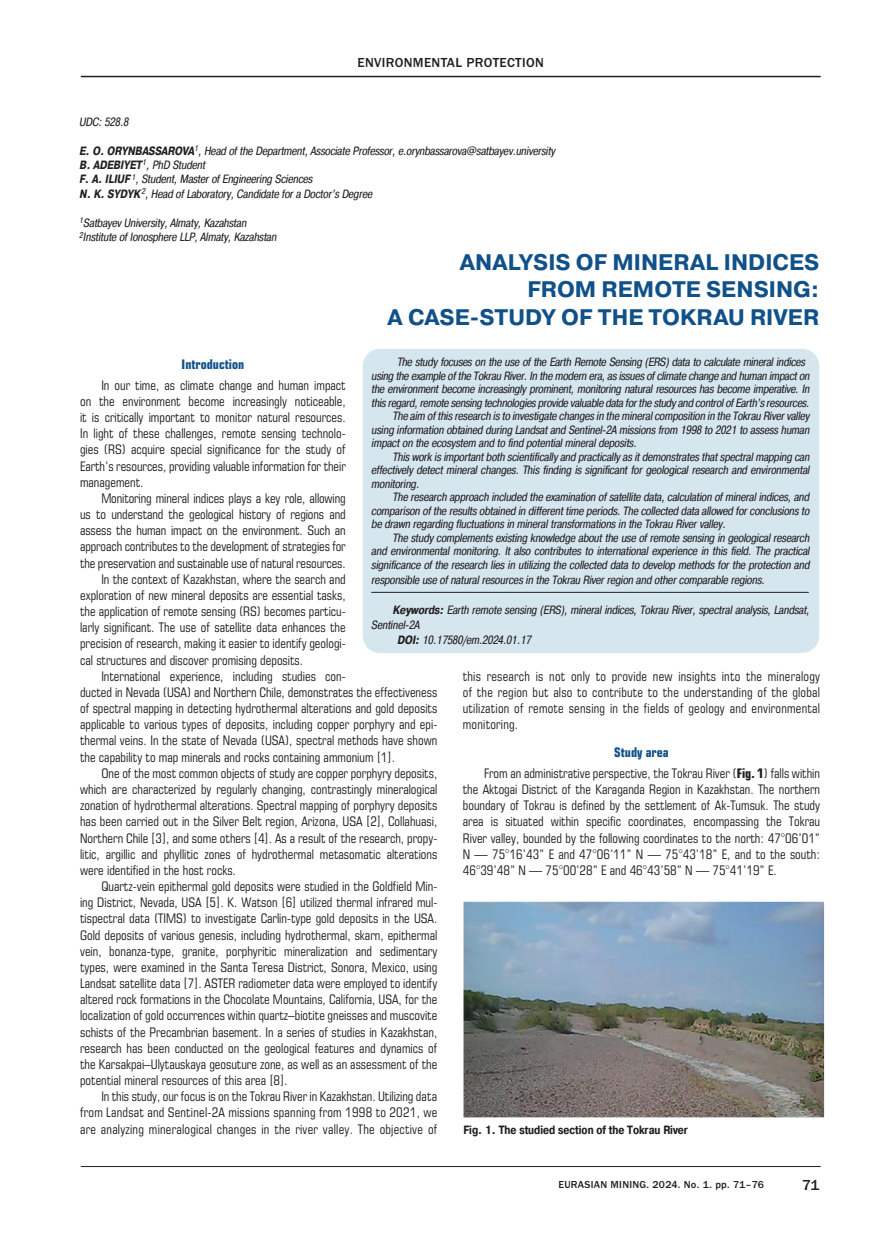
<style>
.page{position:relative;width:893px;height:1234px;background:#fff}
.page>*{position:absolute;margin:0;border:0;box-sizing:border-box;transform-origin:0 0}
.t1{font:700 22.5px/27px "Pragmatica C";color:#115189;text-align:right}
.t2{font:500 15px "Franklin Gothic";color:#231f20}
.t3{font:500 13.5px "Franklin Gothic";letter-spacing:.025em;color:#231f20}
.t4{font:12.75px/16.2px "Europe Cond";color:#231f20;text-align:justify}
.t5{font:12.75px "Europe Cond";letter-spacing:.02em;color:#231f20}
.t6{font:700 12.75px "Europe Cond";color:#115189}
.t7{font:italic 12px/14.4px "Pragmatica Cond C";color:#231f20}
.t8{font:700 12px "Pragmatica Cond C";color:#231f20}
.t9{font:500 10.5px "Franklin Gothic";letter-spacing:.025em;color:#231f20}
.s1{font-weight:700}
.s2{font-weight:700;color:#115189}
</style>
<div class="page">
<hr style="left:81px;top:76px;width:740px;height:1px;background:#231f20">
<hr style="left:81px;top:1165px;width:740px;height:1px;background:#231f20">
<div style="left:363px;top:349px;width:456px;height:303px;background:#d5e6ef;border-radius:17px"></div>
<hr style="left:371px;top:592px;width:438px;height:1px;background:#231f20">
<img style="left:463px;top:901px;width:361px;height:216px">
<p class="t3" style="left:358px;top:58px;width:188px">ENVIRONMENTAL PROTECTION</p>
<p class="t7" style="left:79px;top:115px;width:52px">UDC: 528.8</p>
<p class="t7" style="left:79px;top:144px;width:477px"><span class="s1">E. O. ORYNBASSAROVA</span><sup>1</sup>, Head of the Department, Associate Professor, e.orynbassarova@satbayev.university <span class="s1">B. ADEBIYET</span> <sup>1</sup>, PhD Student<br><span class="s1">F. A. ILIUF</span> <sup>1</sup>, Student, Master of Engineering Sciences<br><span class="s1">N. K. SYDYK</span> <sup>2</sup>, Head of Laboratory, Candidate for a Doctor’s Degree</p>
<p class="t7" style="left:79px;top:216px;width:200px"><sup>1</sup>Satbayev University , Almaty , Kazahstan<br><sup>2</sup>Institute of Ionosphere LLP, Almaty, Kazahstan</p>
<h1 class="t1" style="left:388px;top:251px;width:433px">ANALYSIS OF MINERAL INDICES<br>FROM REMOTE SENSING:<br>A CASE-STUDY OF THE TOKRAU RIVER</h1>
<p class="t7" style="left:397px;top:356px;width:411px">The study focuses on the use of the Earth Remote Sensing (ERS) data to calculate mineral indices</p>
<p class="t7" style="left:371px;top:369px;width:441px">using the example of the Tokrau River.In the modern era,as issues of climate change and human impacton</p>
<p class="t7" style="left:371px;top:383px;width:441px">the environment become increasingly prominent, monitoring natural resources has become imperative. In</p>
<p class="t7" style="left:371px;top:396px;width:441px">this regard,remote sensing technologies provide valuable data forthe study and controlof Earth’s resources.</p>
<p class="t7" style="left:392px;top:410px;width:418px">The aim of this research is to investigate changes in the mineralcomposition in the Tokrau Rivervalley</p>
<p class="t7" style="left:371px;top:423px;width:441px">using information obtained during Landsat and Sentinel-2A missions from 1998 to 2021 to assess human</p>
<p class="t7" style="left:371px;top:437px;width:269px">impact on the ecosystem and to find potential mineral deposits.</p>
<p class="t7" style="left:392px;top:450px;width:420px">This work is importantboth scientifically and practically as itdemonstrates thatspectralmapping can</p>
<p class="t7" style="left:371px;top:464px;width:441px">effectively detect mineral changes. This finding is significant for geological research and environmental</p>
<p class="t7" style="left:371px;top:477px;width:51px">monitoring.</p>
<p class="t7" style="left:392px;top:491px;width:420px">The research approach included the examination of satellite data, calculation of mineral indices, and</p>
<p class="t7" style="left:371px;top:504px;width:441px">comparison of the results obtained in different time periods. The collected data allowed for conclusions to</p>
<p class="t7" style="left:371px;top:518px;width:358px">be drawn regarding fluctuations in mineral transformations in the Tokrau River valley .</p>
<p class="t7" style="left:392px;top:531px;width:420px">The study complements existing knowledge about the use of remote sensing in geological research</p>
<p class="t7" style="left:371px;top:545px;width:441px">and environmental monitoring. It also contributes to international experience in this field. The practical</p>
<p class="t7" style="left:371px;top:558px;width:441px">significance of the research lies in utilizing the collected data to develop methods for the protection and</p>
<p class="t7" style="left:371px;top:573px;width:397px">responsible use of natural resources in the Tokrau River region and other comparable regions.</p>
<p class="t7" style="left:392px;top:603px;width:420px"><span class="s1">Keywords:</span> Earth remote sensing (ERS), mineral indices, Tokrau River, spectral analysis, Landsat,</p>
<p class="t7" style="left:371px;top:618px;width:50px">Sentinel-2A</p>
<p class="t7" style="left:397px;top:633px;width:136px"><span class="s1">DOI:</span> 10.17580/em.2024.01.17</p>
<p class="t6" style="left:182px;top:359px;width:64px">Introduction</p>
<p class="t4" style="left:80px;top:378px;width:267px;text-indent:21px">In our time, as climate change and human impact on the environment become increasingly noticeable, it is critically important to monitor natural resources.<br>In light of these challenges, remote sensing technolo&shy;gies (RS) acquire special significance for the study of Earth’s resources, providing valuable information for their ma nagement.</p>
<p class="t4" style="left:101px;top:491px;width:246px">Monitoring mineral indices plays a key role, allowing</p>
<p class="t4" style="left:80px;top:507px;width:267px">us to understand the geological history of regions and</p>
<p class="t4" style="left:80px;top:523px;width:267px">assess the human impact on the environment. Such an</p>
<p class="t4" style="left:80px;top:539px;width:267px">approach contributes to the development of strategies for</p>
<p class="t4" style="left:80px;top:555px;width:267px">the preservation and sustainable use of natural resources.</p>
<p class="t4" style="left:101px;top:572px;width:246px">In the context of Kazakhstan, where the search and</p>
<p class="t4" style="left:80px;top:588px;width:267px">exploration of new mineral deposits are essential tasks,</p>
<p class="t4" style="left:80px;top:604px;width:267px">the application of remote sensing (RS) becomes particu-</p>
<p class="t4" style="left:80px;top:620px;width:267px">larly significant. The use of satellite data enhances the</p>
<p class="t4" style="left:80px;top:636px;width:267px">precision of research, making it easier to identify geologi-</p>
<p class="t4" style="left:80px;top:652px;width:224px">cal structures and discover promising deposits.</p>
<p class="t4" style="left:101px;top:669px;width:246px">International experience, including studies con-</p>
<p class="t4" style="left:80px;top:685px;width:359px">ducted in Nevada (USA) and Northern Chile, demonstrates the effectiveness</p>
<p class="t4" style="left:80px;top:701px;width:359px">of spectral mapping in detecting hydrothermal alterations and gold deposits</p>
<p class="t4" style="left:80px;top:717px;width:359px">applicable to various types of deposits, including copper porphyry and epi-</p>
<p class="t4" style="left:80px;top:733px;width:359px">thermal veins. In the state of Nevada (USA), spectral methods have shown</p>
<p class="t4" style="left:80px;top:749px;width:316px">the capability to map minerals and rocks containing ammonium [1].</p>
<p class="t4" style="left:101px;top:765px;width:337px">One of the most common objects of study are copper porphyry deposits,</p>
<p class="t4" style="left:80px;top:782px;width:359px">which are characterized by regularly changing, contrastingly mineralogical</p>
<p class="t4" style="left:80px;top:798px;width:359px">zonation of hydrothermal alterations. Spectral mapping of porphyry deposits</p>
<p class="t4" style="left:80px;top:814px;width:359px">has been carried out in the Silver Belt region, Arizona, USA [2], Collahuasi,</p>
<p class="t4" style="left:80px;top:830px;width:359px">Northern Chile [3], and some others [4]. As a result of the research, propy-</p>
<p class="t4" style="left:80px;top:846px;width:359px">litic, argillic and phyllitic zones of hydrothermal metasomatic alterations</p>
<p class="t4" style="left:80px;top:862px;width:157px">were identified in the host rocks.</p>
<p class="t4" style="left:101px;top:879px;width:337px">Quartz-vein epithermal gold deposits were studied in the Goldfield Min-</p>
<p class="t4" style="left:80px;top:895px;width:359px">ing District, Nevada, USA [5]. K. Watson [6] utilized thermal infrared mul-</p>
<p class="t4" style="left:80px;top:911px;width:359px">tispectral data (TIMS) to investigate Carlin-type gold deposits in the USA.</p>
<p class="t4" style="left:80px;top:927px;width:359px">Gold deposits of various genesis, including hydrothermal, skarn, epithermal</p>
<p class="t4" style="left:80px;top:943px;width:359px">vein, bonanza-type, granite, porphyritic mineralization and sedimentary</p>
<p class="t4" style="left:80px;top:959px;width:359px">types, were examined in the Santa Teresa District, Sonora, Mexico, using</p>
<p class="t4" style="left:80px;top:976px;width:359px">Landsat satellite data [7]. ASTER radiometer data were employed to identify</p>
<p class="t4" style="left:80px;top:992px;width:359px">altered rock formations in the Chocolate Mountains, California, USA, for the</p>
<p class="t4" style="left:80px;top:1008px;width:359px">localization of gold occurrences within quartz–biotite gneisses and muscovite</p>
<p class="t4" style="left:80px;top:1024px;width:359px">schists of the Precambrian basement. In a series of studies in Kazakhstan,</p>
<p class="t4" style="left:80px;top:1040px;width:359px">research has been conducted on the geological features and dynamics of</p>
<p class="t4" style="left:80px;top:1056px;width:359px">the Karsakpai–Ulytauskaya geosuture zone, as well as an assessment of the</p>
<p class="t4" style="left:80px;top:1072px;width:209px">potential mineral resources of this area [8].</p>
<p class="t4" style="left:101px;top:1089px;width:337px">In this study, our focus is on the Tokrau River in Kazakhstan. Utilizing data</p>
<p class="t5" style="left:80px;top:1107px;width:359px">from Landsat and Sentinel-2A missions spanning from 1998 to 2021, we</p>
<p class="t5" style="left:80px;top:1123px;width:359px">are analyzing mineralogical changes in the river valley. The objective of</p>
<p class="t4" style="left:463px;top:669px;width:359px">this research is not only to provide new insights into the mineralogy of the region but also to contribute to the understanding of the global utilization of remote sensing in the fields of geology and environmental monitoring.</p>
<p class="t4" style="left:484px;top:743px;width:337px;line-height:20.7px;text-indent:130px"><span class="s2">Study area<br></span>From an administrative perspective, the Tokrau River (<span class="s1">Fig. 1</span>) falls within</p>
<p class="t4" style="left:463px;top:782px;width:359px">the Aktogai District of the Karaganda Region in Kazakhstan. The northern boundary of Tokrau is defined by the settlement of Ak-Tumsuk. The study area is situated within specific coordinates, encompassing the Tokrau River valley, bounded by the following coordinates to the north: 47°06’01” N — 75°16’43” E and 47°06’11” N — 75°43’18” E, and to the south:<br>46°39’48” N — 75°00’28” E and 46°43’58” N — 75°41’19” E.</p>
<p class="t8" style="left:463px;top:1124px;width:226px">Fig. 1. The studied section of the Tokrau River</p>
<p class="t9" style="left:558px;top:1180px;width:207px">EURASIAN MINING. 2024. No. 1. pp. 71–76</p>
<p class="t2" style="left:802px;top:1179px;width:19px">71</p>
</div>
